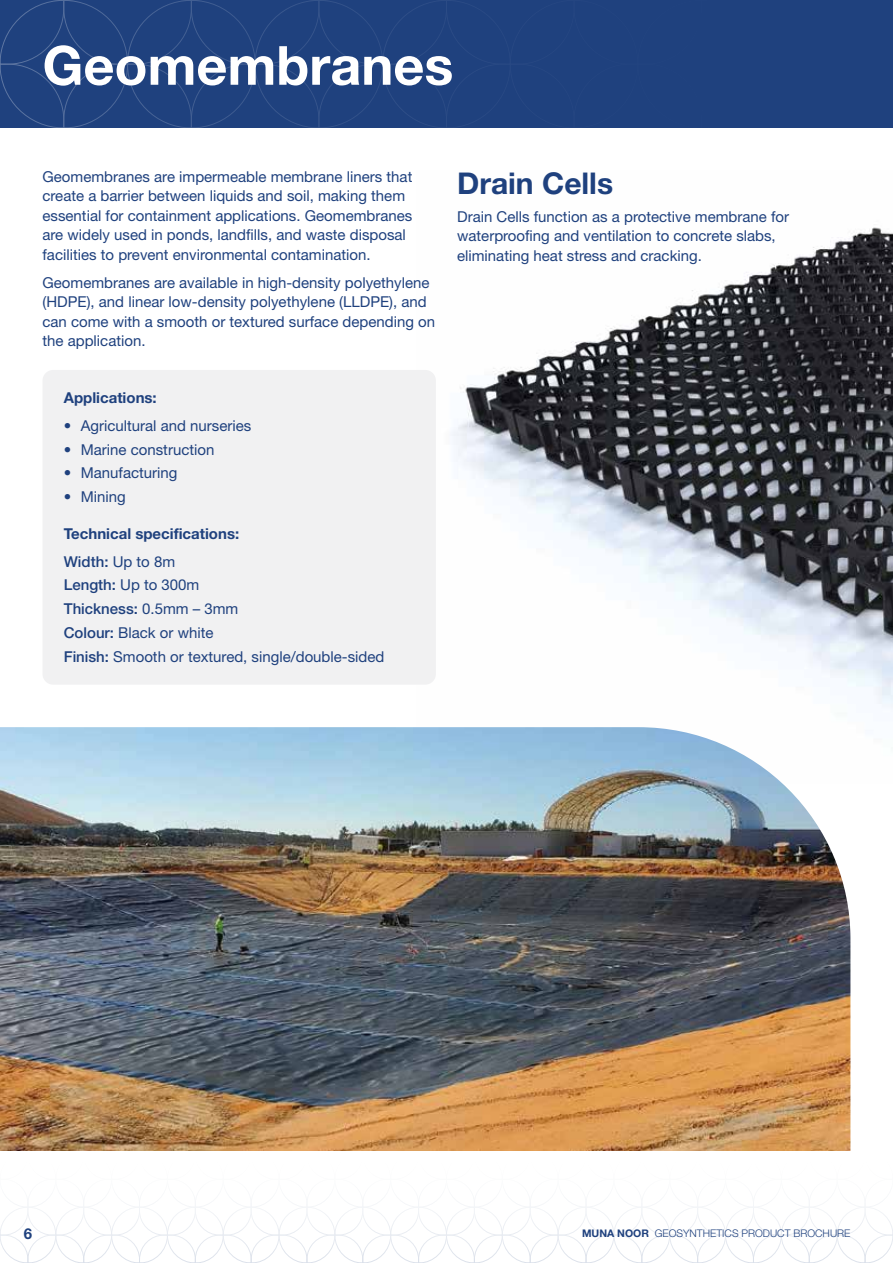
<style>
.page{position:relative;width:893px;height:1263px;background:#fff}
.page>*{position:absolute;margin:0;border:0;box-sizing:border-box;transform-origin:0 0}
.t1{font:700 54px "Helvetica Neue";color:#fff}
.t2{font:700 30px "Helvetica Neue";color:#1f417e}
.t3{font:15px/19.5px "Helvetica Neue";color:#1f417e}
.t4{font:700 15px/28px "Helvetica Neue";color:#1f417e}
.t5{font:300 10.5px "Helvetica Neue";color:#1f417e}
.s1{font-weight:500}
.s2{font-weight:400}
.s3{font-weight:700}
</style>
<div class="page">
<div style="left:0;top:0;width:893px;height:128px;background:#1f417e"></div>
<img style="left:451px;top:227px;width:442px;height:482px">
<div style="left:43px;top:370px;width:393px;height:315px;background:#f1f1f2;border-radius:11px"></div>
<img style="left:0;top:727px;width:850px;height:424px">
<svg style="left:0;top:1202px;width:893px;height:61px"></svg>
<h1 class="t1" style="left:43px;top:32px;width:412px">Geomembranes</h1>
<p class="t3" style="left:43px;top:167px;width:371px">Geomembranes are impermeable membrane liners that create a barrier between liquids and soil, making them essential for containment applications. Geomembranes are widely used in ponds, landfills, and waste disposal facilities to prevent environmental contamination.</p>
<p class="t3" style="left:43px;top:273px;width:394px">Geomembranes are available in high-density polyethylene (HDPE), and linear low-density polyethylene (LLDPE), and can come with a smooth or textured surface depending on the application.</p>
<p class="t4" style="left:64px;top:383px;width:94px">Applications:</p>
<p class="t3" style="left:64px;top:416px;width:189px">• Agricultural and nurseries</p>
<p class="t3" style="left:64px;top:439px;width:152px">• Marine construction</p>
<p class="t3" style="left:64px;top:463px;width:115px">• Manufacturing</p>
<p class="t3" style="left:64px;top:487px;width:64px">• Mining</p>
<p class="t4" style="left:64px;top:519px;width:177px">Technical specifications:<br><span class="s1">Width:</span> <span class="s2">Up to 8m</span></p>
<p class="t3" style="left:64px;top:573px;width:322px;line-height:23.7px"><span class="s1">Length:</span> Up to 300m<br><span class="s1">Thickness:</span> 0.5mm – 3mm<br><span class="s1">Colour:</span> Black or white<br><span class="s1">Finish:</span> Smooth or textured, single/double-sided</p>
<h2 class="t2" style="left:457px;top:164px;width:158px">Drain Cells</h2>
<p class="t3" style="left:457px;top:206px;width:334px">Drain Cells function as a protective membrane for waterproofing and ventilation to concrete slabs, eliminating heat stress and cracking.</p>
<p class="t4" style="left:24px;top:1220px;width:10px">6</p>
<p class="t5" style="left:582px;top:1227px;width:270px"><span class="s3">MUNA NOOR</span> GEOSYNTHETICS PRODUCT BROCHURE</p>
</div>
